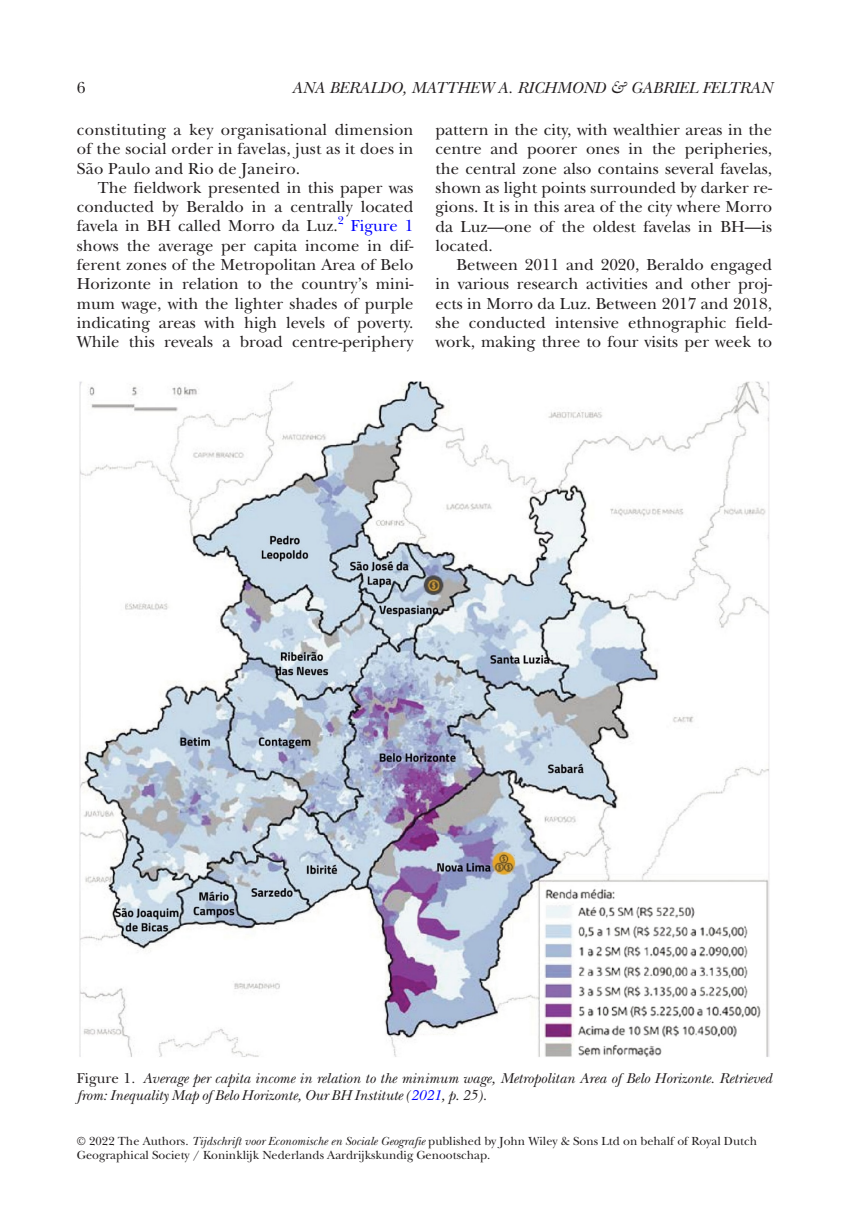
<style>
.page{position:relative;width:849px;height:1221px;background:#fff}
.page>*{position:absolute;margin:0;border:0;box-sizing:border-box;transform-origin:0 0}
.t1{font:16.62px/19.2px "New Baskerville Std";color:#231f20;text-align:justify}
.t2{font:italic 16.62px "New Baskerville Std";color:#231f20}
.t3{font:16.62px "New Baskerville Std";color:#00f}
.t4{font:italic 14.88px/17.5px "New Baskerville Std";color:#231f20}
.t5{font:12.25px/14px "New Baskerville Std";color:#231f20}
.t6{font:11.72px "New Baskerville Std";color:#00f}
.s1{font-style:normal}
.s2{color:#00f}
.s3{font-style:italic}
</style>
<div class="page">
<img style="left:79px;top:381px;width:691px;height:676px">
<p class="t1" style="left:77px;top:78px;width:10px">6</p>
<p class="t2" style="left:292px;top:78px;width:481px">ANA BERALDO, MATTHEW A. RICHMOND &amp; GABRIEL FELTRAN</p>
<p class="t1" style="left:77px;top:120px;width:338px">constituting a key organisational dimension of the social order in favelas, just as it does in São Paulo and Rio de Janeiro.</p>
<p class="t1" style="left:77px;top:178px;width:338px;text-indent:21px">The fieldwork presented in this paper was conducted by Beraldo in a centrally located favela in BH called Morro da Luz.</p>
<p class="t6" style="left:338px;top:213px;width:8px">2</p>
<p class="t3" style="left:351px;top:216px;width:64px">Figure 1</p>
<p class="t1" style="left:77px;top:236px;width:338px">shows the average per capita income in dif&shy;ferent zones of the Metropolitan Area of Belo Horizonte in relation to the country’s mini&shy;mum wage, with the lighter shades of purple indicating areas with high levels of poverty.<br>While this reveals a broad centre-periphery</p>
<p class="t1" style="left:435px;top:120px;width:338px">pattern in the city, with wealthier areas in the centre and poorer ones in the peripheries, the central zone also contains several favelas, shown as light points surrounded by darker re&shy;gions. It is in this area of the city where Morro da Luz—one of the oldest favelas in BH—is located.</p>
<p class="t1" style="left:435px;top:255px;width:338px;text-indent:21px">Between 2011 and 2020, Beraldo engaged in various research activities and other proj&shy;ects in Morro da Luz. Between 2017 and 2018, she conducted intensive ethnographic field&shy;work, making three to four visits per week to</p>
<p class="t4" style="left:77px;top:1069px;width:696px"><span class="s1">Figure 1</span>. Average per capita income in relation to the minimum wage, Metropolitan Area of Belo Horizonte. Retrieved from: Inequality Map of Belo Horizonte, Our BH Institute (<span class="s2">2021</span>, p. 25).</p>
<p class="t5" style="left:77px;top:1134px;width:681px">© 2022 The Authors. <span class="s3">Tijdschrift voor Economische en Sociale Geografie</span> published by John Wiley &amp; Sons Ltd on behalf of Royal Dutch<br>Geographical Society / Koninklijk Nederlands Aardrijkskundig Genootschap.</p>
</div>
